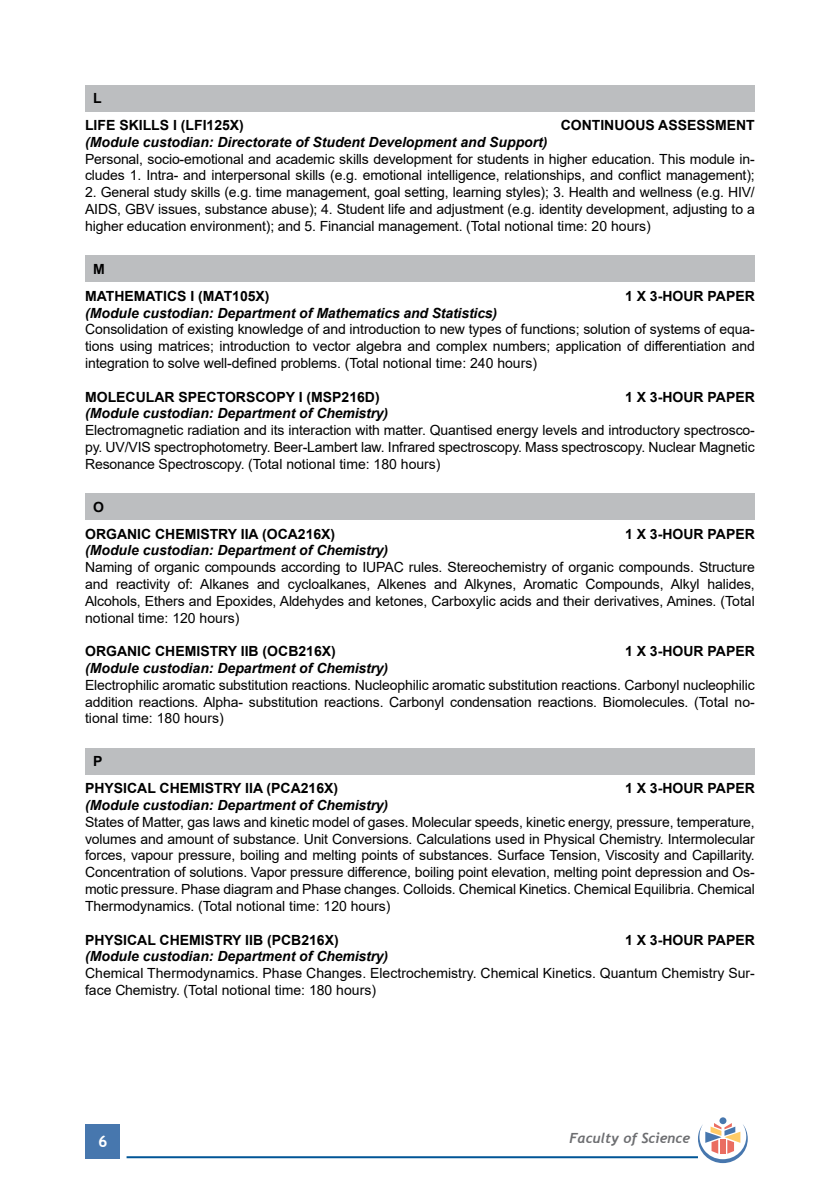
<style>
.page{position:relative;width:840px;height:1191px;background:#fff}
.page>*{position:absolute;margin:0;border:0;box-sizing:border-box;transform-origin:0 0}
.t1{font:700 16px "Trebuchet MS";color:#fff}
.t2{font:14px/16.8px "Arial";letter-spacing:-.01em;color:#000;text-align:justify}
.t3{font:italic 700 14px "Arial";color:#000}
.t4{font:700 14px/26.8px "Arial";color:#000}
.t5{font:italic 700 14px "Trebuchet";color:#6d6e71}
</style>
<div class="page">
<div style="left:86px;top:1124px;width:34px;height:34px;background:#4777ae"></div>
<hr style="left:126px;top:1156px;width:571px;height:2px;background:#005596">
<div style="left:719px;top:1117px;width:7px;height:7px;background:#4777ae;border-radius:50%"></div>
<svg style="left:697px;top:1123px;width:50px;height:40px"></svg>
<div style="left:85px;top:85px;width:669px;height:26px;background:#bcbec0"></div>
<div style="left:85px;top:256px;width:669px;height:26px;background:#bcbec0"></div>
<div style="left:85px;top:493px;width:669px;height:27px;background:#bcbec0"></div>
<div style="left:85px;top:748px;width:669px;height:26px;background:#bcbec0"></div>
<p class="t4" style="left:85px;top:85px;width:160px;text-indent:8px">L<br>LIFE SKILLS I (LFI125X)</p>
<p class="t4" style="left:560px;top:112px;width:195px">CONTINUOUS ASSESSMENT</p>
<p class="t3" style="left:85px;top:133px;width:464px">(Module custodian: Directorate of Student Development and Support)</p>
<p class="t2" style="left:85px;top:150px;width:670px">Personal, socio-emotional and academic skills development for students in higher education. This module in&shy;cludes 1. Intra- and interpersonal skills (e.g. emotional intelligence, relationships, and conflict management);</p>
<p class="t2" style="left:85px;top:184px;width:671px">2. General study skills (e.g. time management, goal setting, learning styles); 3. Health and wellness (e.g. HIV/ AIDS, GBV issues, substance abuse); 4. Student life and adjustment (e.g. identity development, adjusting to a higher education environment); and 5. Financial management. (Total notional time: 20 hours)</p>
<p class="t4" style="left:85px;top:256px;width:186px;text-indent:8px">M<br>MATHEMATICS I (MAT105X)</p>
<p class="t4" style="left:624px;top:282px;width:131px">1 X 3-HOUR PAPER</p>
<p class="t3" style="left:85px;top:303px;width:413px">(Module custodian: Department of Mathematics and Statistics)</p>
<p class="t2" style="left:85px;top:321px;width:670px">Consolidation of existing knowledge of and introduction to new types of functions; solution of systems of equa&shy;tions using matrices; introduction to vector algebra and complex numbers; application of differentiation and integration to solve well-defined problems. (Total notional time: 240 hours)</p>
<p class="t4" style="left:85px;top:383px;width:296px">MOLECULAR SPECTORSCOPY I (MSP216D)</p>
<p class="t4" style="left:624px;top:383px;width:131px">1 X 3-HOUR PAPER</p>
<p class="t3" style="left:85px;top:404px;width:304px">(Module custodian: Department of Chemistry)</p>
<p class="t2" style="left:85px;top:422px;width:671px">Electromagnetic radiation and its interaction with matter. Quantised energy levels and introductory spectrosco&shy;py. UV/VIS spectrophotometry. Beer-Lambert law. Infrared spectroscopy. Mass spectroscopy. Nuclear Magnetic Resonance Spectroscopy. (Total notional time: 180 hours)</p>
<p class="t4" style="left:85px;top:493px;width:251px;text-indent:8px">O<br>ORGANIC CHEMISTRY IIA (OCA216X)</p>
<p class="t4" style="left:624px;top:520px;width:131px">1 X 3-HOUR PAPER</p>
<p class="t3" style="left:85px;top:541px;width:304px">(Module custodian: Department of Chemistry)</p>
<p class="t2" style="left:85px;top:559px;width:671px">Naming of organic compounds according to IUPAC rules. Stereochemistry of organic compounds. Structure and reactivity of: Alkanes and cycloalkanes, Alkenes and Alkynes, Aromatic Compounds, Alkyl halides, Alcohols, Ethers and Epoxides, Aldehydes and ketones, Carboxylic acids and their derivatives, Amines. (Total notional time: 120 hours)</p>
<p class="t4" style="left:85px;top:638px;width:252px">ORGANIC CHEMISTRY IIB (OCB216X)</p>
<p class="t4" style="left:624px;top:638px;width:131px">1 X 3-HOUR PAPER</p>
<p class="t3" style="left:85px;top:659px;width:304px">(Module custodian: Department of Chemistry)</p>
<p class="t2" style="left:85px;top:676px;width:671px">Electrophilic aromatic substitution reactions. Nucleophilic aromatic substitution reactions. Carbonyl nucleophilic addition reactions. Alpha- substitution reactions. Carbonyl condensation reactions. Biomolecules. (Total no&shy;tional time: 180 hours)</p>
<p class="t4" style="left:85px;top:748px;width:254px;text-indent:8px">P<br>PHYSICAL CHEMISTRY IIA (PCA216X)</p>
<p class="t4" style="left:624px;top:775px;width:131px">1 X 3-HOUR PAPER</p>
<p class="t3" style="left:85px;top:796px;width:304px">(Module custodian: Department of Chemistry)</p>
<p class="t2" style="left:85px;top:813px;width:671px">States of Matter, gas laws and kinetic model of gases. Molecular speeds, kinetic energy, pressure, temperature, volumes and amount of substance. Unit Conversions. Calculations used in Physical Chemistry. Intermolecular forces, vapour pressure, boiling and melting points of substances. Surface Tension, Viscosity and Capillarity.<br>Concentration of solutions. Vapor pressure difference, boiling point elevation, melting point depression and Os&shy;motic pressure. Phase diagram and Phase changes. Colloids. Chemical Kinetics. Chemical Equilibria. Chemical Thermodynamics. (Total notional time: 120 hours)</p>
<p class="t4" style="left:85px;top:926px;width:255px">PHYSICAL CHEMISTRY IIB (PCB216X)</p>
<p class="t4" style="left:624px;top:926px;width:131px">1 X 3-HOUR PAPER</p>
<p class="t3" style="left:85px;top:947px;width:304px">(Module custodian: Department of Chemistry)</p>
<p class="t2" style="left:85px;top:964px;width:671px">Chemical Thermodynamics. Phase Changes. Electrochemistry. Chemical Kinetics. Quantum Chemistry Sur&shy;face Chemistry. (Total notional time: 180 hours)</p>
<p class="t1" style="left:98px;top:1131px;width:11px">6</p>
<p class="t5" style="left:569px;top:1129px;width:122px">Faculty of Science</p>
</div>
